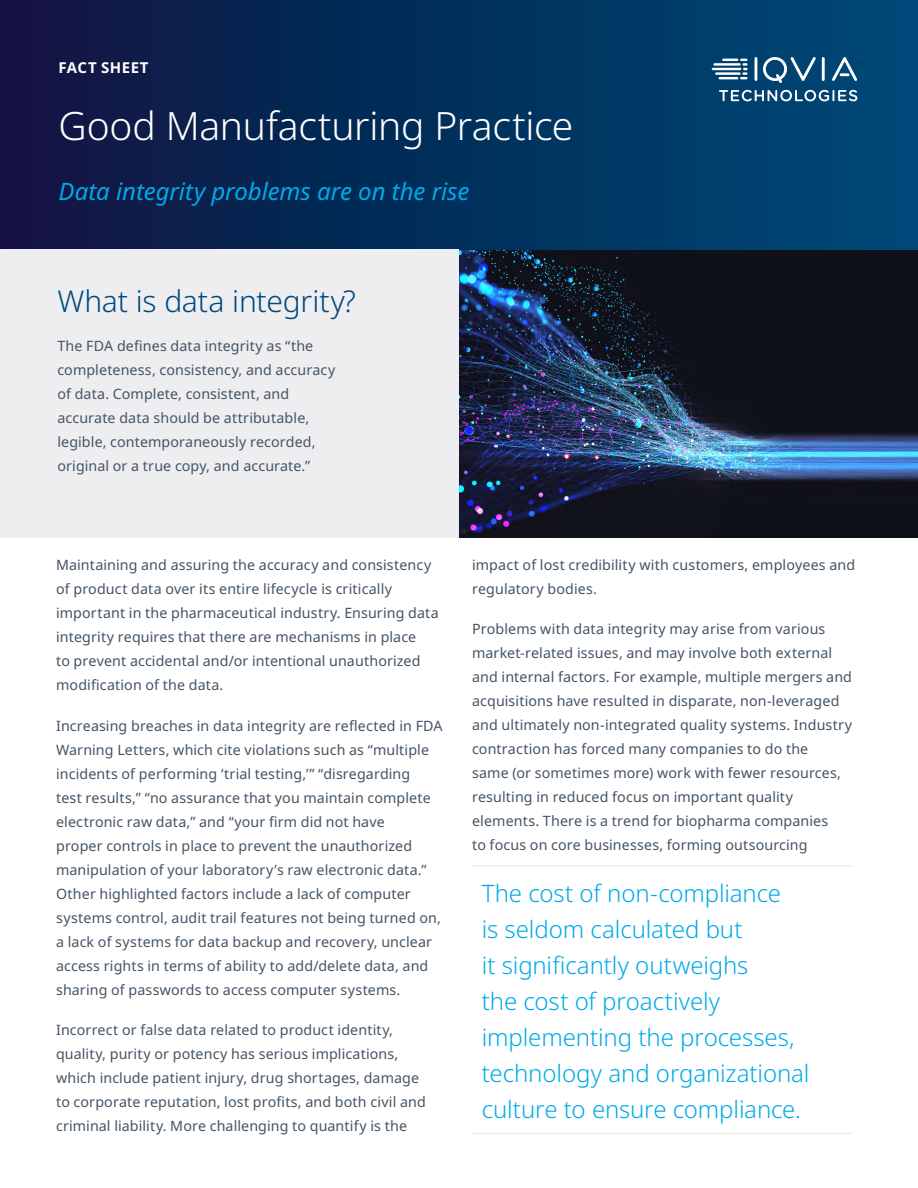
<style>
.page{position:relative;width:918px;height:1188px;background:#fff}
.page>*{position:absolute;margin:0;border:0;box-sizing:border-box;transform-origin:0 0}
.t1{font:300 39px "Noto Sans";letter-spacing:-.005em;color:#fff}
.t2{font:300 30px "Noto Sans";letter-spacing:-.005em;color:#00497c}
.t3{font:300 24px/36px "Noto Sans";letter-spacing:-.005em;color:#00aae7}
.t4{font:italic 24px "Noto Sans";letter-spacing:-.005em;color:#00aae7}
.t5{font:700 15px "Noto Sans";letter-spacing:.035em;color:#fff}
.t6{font:14.25px/24px "Noto Sans";letter-spacing:.01em;color:#435465}
</style>
<div class="page">
<img style="left:460px;top:249px;width:458px;height:289px">
<div style="left:0;top:0;width:918px;height:249px;background:linear-gradient(to right,#0e1340,#004b78)"></div>
<div style="left:0;top:249px;width:459px;height:289px;background:#eeedef"></div>
<svg style="left:712px;top:57px;width:149px;height:44px"></svg>
<hr style="left:473px;top:865px;width:379px;height:2px;background:#ededee">
<hr style="left:473px;top:1133px;width:379px;height:1px;background:#ededee">
<p class="t5" style="left:59px;top:59px;width:92px">FACT SHEET</p>
<h1 class="t1" style="left:59px;top:104px;width:516px">Good Manufacturing Practice</h1>
<h3 class="t4" style="left:59px;top:174px;width:412px">Data integrity problems are on the rise</h3>
<h2 class="t2" style="left:57px;top:284px;width:300px">What is data integrity?</h2>
<p class="t6" style="left:57px;top:334px;width:279px">The FDA defines data integrity as “the completeness, consistency, and accuracy of data. Complete, consistent, and accurate data should be attributable, legible, contemporaneously recorded, original or a true copy, and accurate.”</p>
<p class="t6" style="left:56px;top:553px;width:384px">Maintaining and assuring the accuracy and consistency of product data over its entire lifecycle is critically important in the pharmaceutical industry. Ensuring data integrity requires that there are mechanisms in place<br>to prevent accidental and/or intentional unauthorized modification of the data.</p>
<p class="t6" style="left:56px;top:714px;width:388px">Increasing breaches in data integrity are reflected in FDA Warning Letters, which cite violations such as “multiple incidents of performing ‘trial testing,’” “disregarding<br>test results,” “no assurance that you maintain complete electronic raw data,” and “your firm did not have<br>proper controls in place to prevent the unauthorized manipulation of your laboratory’s raw electronic data.” Other highlighted factors include a lack of computer systems control, audit trail features not being turned on, a lack of systems for data backup and recovery, unclear access rights in terms of ability to add/delete data, and sharing of passwords to access computer systems.</p>
<p class="t6" style="left:56px;top:1018px;width:371px">Incorrect or false data related to product identity, quality, purity or potency has serious implications, which include patient injury, drug shortages, damage to corporate reputation, lost profits, and both civil and criminal liability. More challenging to quantify is the</p>
<p class="t6" style="left:472px;top:553px;width:385px">impact of lost credibility with customers, employees and regulatory bodies.</p>
<p class="t6" style="left:472px;top:618px;width:382px">Problems with data integrity may arise from various market-related issues, and may involve both external and internal factors. For example, multiple mergers and acquisitions have resulted in disparate, non-leveraged and ultimately non-integrated quality systems. Industry contraction has forced many companies to do the<br>same (or sometimes more) work with fewer resources, resulting in reduced focus on important quality elements. There is a trend for biopharma companies<br>to focus on core businesses, forming outsourcing</p>
<h3 class="t3" style="left:482px;top:875px;width:329px">The cost of non-compliance<br>is seldom calculated but<br>it significantly outweighs<br>the cost of proactively implementing the processes, technology and organizational culture to ensure compliance.</h3>
</div>
